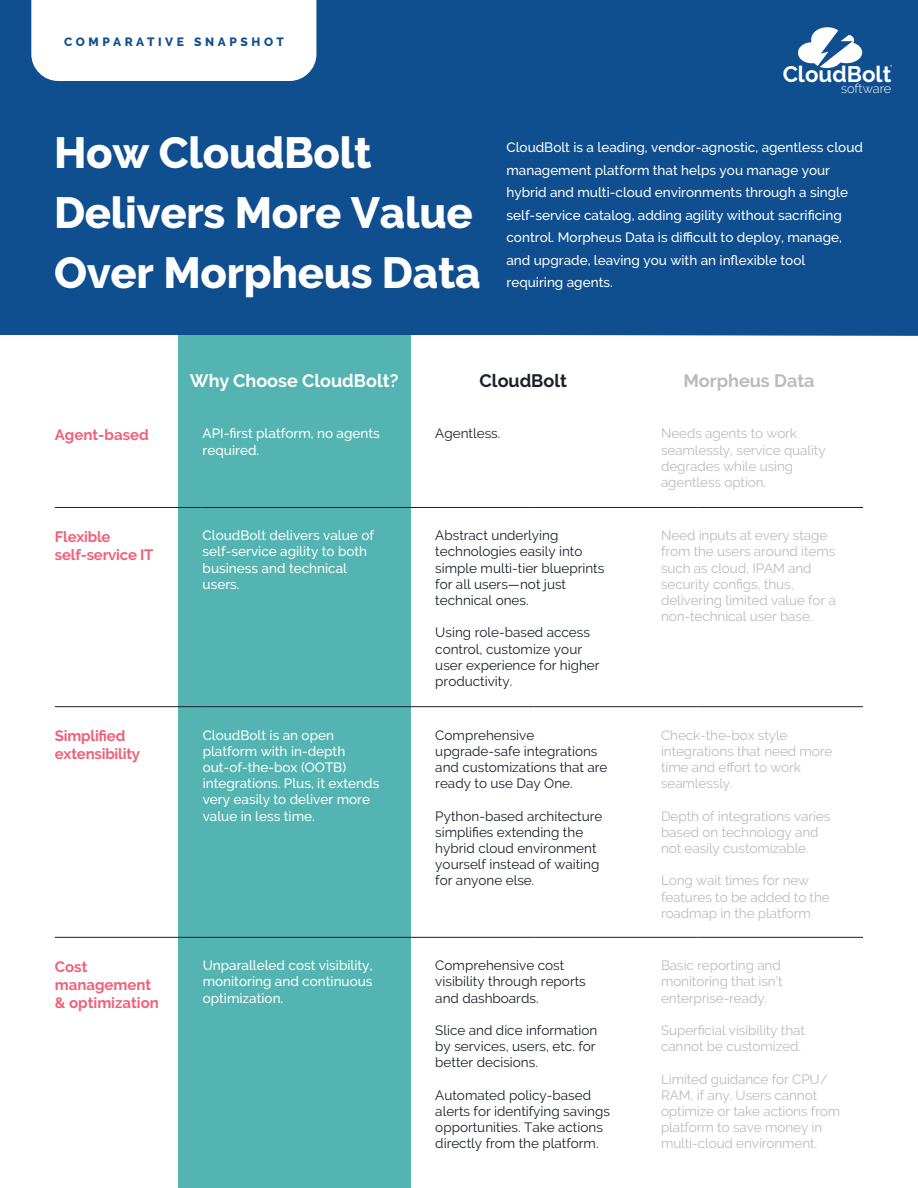
<style>
.page{position:relative;width:918px;height:1188px;background:#fff}
.page>*{position:absolute;margin:0;border:0;box-sizing:border-box;transform-origin:0 0}
.t1{font:800 43.5px/60px "Raleway";letter-spacing:-.005em;color:#fff}
.t2{font:700 22.35px "Raleway";color:#fff}
.t3{font:700 18px "Raleway";color:#fff}
.t4{font:700 18px "Raleway";color:#babbbc}
.t5{font:700 18px "Raleway";color:#1a1f2a}
.t6{font:700 15px/18px "Raleway";letter-spacing:-.015em;color:#f06178}
.t7{font:13.5px/16.2px "Raleway";letter-spacing:-.005em;color:#babbbc}
.t8{font:500 13.5px/16.2px "Raleway";color:#fff}
.t9{font:13.5px/16.2px "Raleway";color:#1a1f2a}
.t10{font:300 12.75px "Raleway";color:#fff}
.t11{font:800 12px "Raleway";letter-spacing:.3em;color:#0f4f8f}
</style>
<div class="page">
<div style="left:178px;top:284px;width:233px;height:904px;background:#53b4b1"></div>
<hr style="left:55px;top:507px;width:148px;height:1px;background:#1a1f2a">
<hr style="left:202px;top:507px;width:332px;height:1px;background:#1a1f2a">
<hr style="left:534px;top:507px;width:163px;height:1px;background:#1a1f2a">
<hr style="left:698px;top:507px;width:165px;height:1px;background:#1a1f2a">
<hr style="left:55px;top:706px;width:148px;height:1px;background:#1a1f2a">
<hr style="left:202px;top:706px;width:332px;height:1px;background:#1a1f2a">
<hr style="left:534px;top:706px;width:163px;height:1px;background:#1a1f2a">
<hr style="left:698px;top:706px;width:165px;height:1px;background:#1a1f2a">
<hr style="left:55px;top:937px;width:148px;height:1px;background:#1a1f2a">
<hr style="left:202px;top:937px;width:332px;height:1px;background:#1a1f2a">
<hr style="left:534px;top:937px;width:163px;height:1px;background:#1a1f2a">
<hr style="left:698px;top:937px;width:165px;height:1px;background:#1a1f2a">
<div style="left:0;top:0;width:918px;height:336px;background:#0f4f8f"></div>
<svg style="left:31px;top:0;width:285px;height:81px"></svg>
<svg style="left:798px;top:27px;width:64px;height:41px"></svg>
<p class="t11" style="left:64px;top:35px;width:221px">COMPARATIVE SNAPSHOT</p>
<h1 class="t1" style="left:54px;top:123px;width:428px">How CloudBolt<br>Delivers More Value<br>Over Morpheus Data</h1>
<h2 class="t2" style="left:783px;top:61px;width:110px">CloudBolt</h2>
<p class="t10" style="left:841px;top:81px;width:52px">software</p>
<p class="t8" style="left:507px;top:136px;width:358px;line-height:22.5px">CloudBolt is a leading, vendor-agnostic, agentless cloud management platform that helps you manage your hybrid and multi-cloud environments through a single self-service catalog, adding agility without sacrificing control. Morpheus Data is difficult to deploy, manage, and upgrade, leaving you with an inflexible tool requiring agents.</p>
<h3 class="t3" style="left:190px;top:370px;width:210px">Why Choose CloudBolt?</h3>
<h3 class="t5" style="left:480px;top:370px;width:89px">CloudBolt</h3>
<h3 class="t4" style="left:683px;top:370px;width:133px">Morpheus Data</h3>
<p class="t6" style="left:55px;top:426px;width:95px">Agent-based</p>
<p class="t8" style="left:203px;top:426px;width:179px">API-first platform, no agents required.</p>
<p class="t9" style="left:435px;top:426px;width:67px">Agentless.</p>
<p class="t7" style="left:661px;top:426px;width:166px">Needs agents to work seamlessly, service quality degrades while using agentless option.</p>
<p class="t6" style="left:55px;top:528px;width:100px">Flexible self-service IT</p>
<p class="t8" style="left:203px;top:527px;width:173px">CloudBolt delivers value of self-service agility to both business and technical users.</p>
<p class="t9" style="left:435px;top:527px;width:171px">Abstract underlying technologies easily into simple multi-tier blueprints for all users—not just technical ones.</p>
<p class="t9" style="left:435px;top:625px;width:166px">Using role-based access control, customize your user experience for higher productivity.</p>
<p class="t7" style="left:661px;top:527px;width:176px">Need inputs at every stage from the users around items such as cloud, IPAM and security configs, thus, delivering limited value for a non-technical user base.</p>
<p class="t6" style="left:55px;top:727px;width:87px">Simplified extensibility</p>
<p class="t8" style="left:203px;top:727px;width:178px">CloudBolt is an open platform with in-depth out-of-the-box (OOTB) integrations. Plus, it extends very easily to deliver more value in less time.</p>
<p class="t9" style="left:435px;top:727px;width:174px">Comprehensive upgrade-safe integrations and customizations that are ready to use Day One.</p>
<p class="t9" style="left:435px;top:808px;width:169px">Python-based architecture simplifies extending the hybrid cloud environment yourself instead of waiting for anyone else.</p>
<p class="t7" style="left:661px;top:727px;width:173px">Check-the-box style integrations that need more time and effort to work seamlessly.</p>
<p class="t7" style="left:661px;top:808px;width:171px">Depth of integrations varies based on technology and not easily customizable.</p>
<p class="t7" style="left:661px;top:872px;width:170px">Long wait times for new features to be added to the roadmap in the platform</p>
<p class="t6" style="left:55px;top:957px;width:105px">Cost management &amp; optimization</p>
<p class="t8" style="left:203px;top:957px;width:171px;text-align:justify">Unparalleled cost visibility, monitoring and continuous optimization.</p>
<p class="t9" style="left:435px;top:957px;width:152px">Comprehensive cost visibility through reports and dashboards.</p>
<p class="t9" style="left:435px;top:1022px;width:163px">Slice and dice information by services, users, etc. for better decisions.</p>
<p class="t9" style="left:435px;top:1087px;width:176px">Automated policy-based alerts for identifying savings opportunities. Take actions directly from the platform.</p>
<p class="t7" style="left:661px;top:957px;width:123px">Basic reporting and monitoring that isn’t enterprise-ready.</p>
<p class="t7" style="left:661px;top:1022px;width:145px">Superficial visibility that cannot be customized.</p>
<p class="t7" style="left:661px;top:1071px;width:181px">Limited guidance for CPU/<br>RAM, if any. Users cannot optimize or take actions from platform to save money in multi-cloud environment.</p>
</div>
